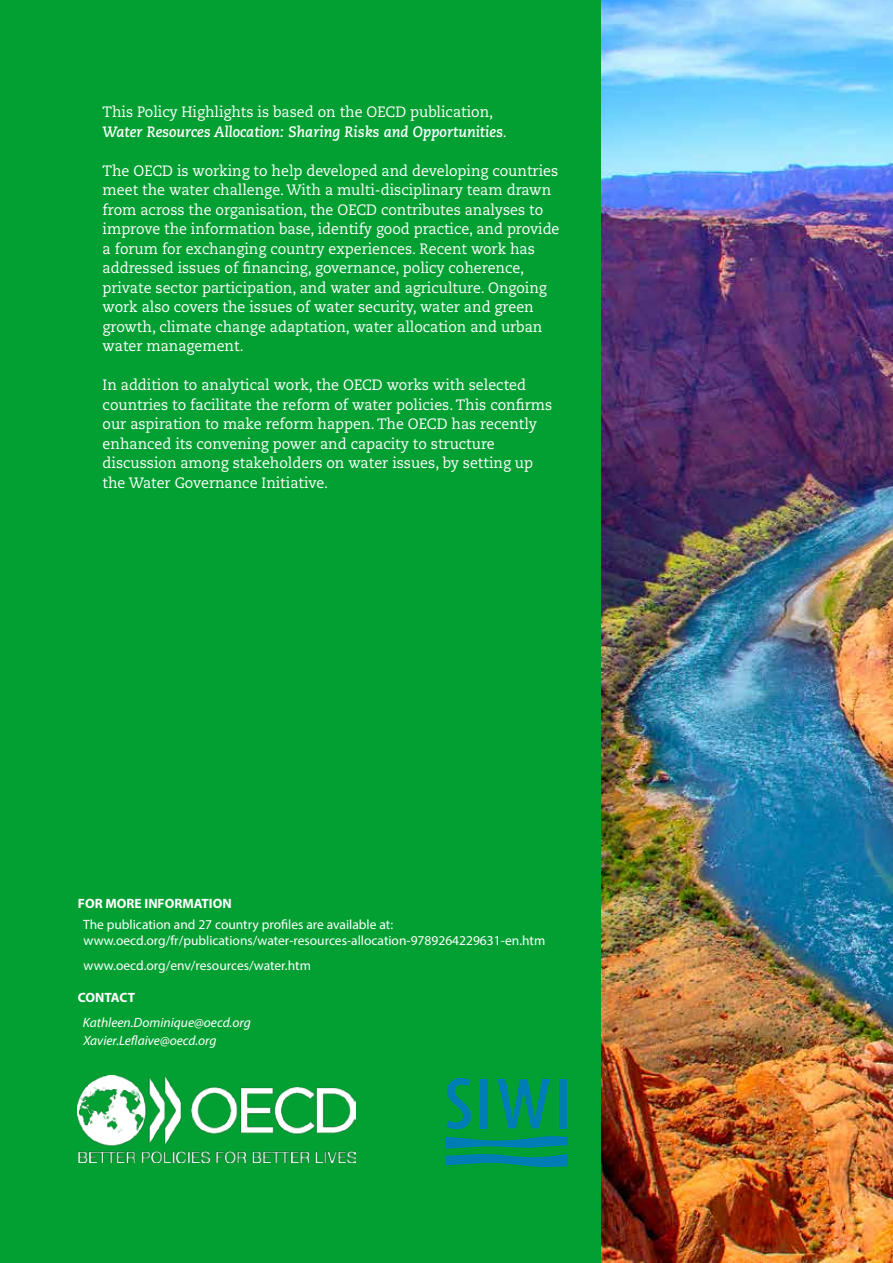
<style>
.page{position:relative;width:893px;height:1263px;background:#fff}
.page>*{position:absolute;margin:0;border:0;box-sizing:border-box;transform-origin:0 0}
.t1{font:15px/19.5px "Caecilia";color:#fff;scale:.95 1}
.t2{font:italic 700 15px/19.5px "Caecilia";color:#fff;scale:.95 1}
.t3{font:13.5px/16.2px "Myriad Pro";color:#fff}
.t4{font:italic 13.5px/18px "Myriad Pro";color:#fff}
.t5{font:700 13.5px "Myriad Pro";color:#fff}
.s1{font-weight:400;font-style:normal}
</style>
<div class="page">
<img style="left:601px;top:0;width:292px;height:1263px">
<div style="left:0;top:0;width:601px;height:1263px;background:#02a032"></div>
<img style="left:78px;top:1076px;width:277px;height:87px">
<svg style="left:445px;top:1136px;width:123px;height:31px"></svg>
<svg style="left:447px;top:1078px;width:24px;height:51px"></svg>
<div style="left:480px;top:1079px;width:8px;height:49px;background:#007db4"></div>
<svg style="left:497px;top:1079px;width:53px;height:49px"></svg>
<div style="left:559px;top:1079px;width:8px;height:49px;background:#007db4"></div>
<p class="t2" style="left:103px;top:103px;width:427px"><span class="s1">This Policy Highlights is based on the OECD publication,<br></span>Water Resources Allocation: Sharing Risks and Opportunities<span class="s1">.</span></p>
<p class="t1" style="left:103px;top:161px;width:482px">The OECD is working to help developed and developing countries meet the water challenge. With a multi-disciplinary team drawn from across the organisation, the OECD contributes analyses to improve the information base, identify good practice, and provide a forum for exchanging country experiences. Recent work has addressed issues of financing, governance, policy coherence, private sector participation, and water and agriculture. Ongoing work also covers the issues of water security, water and green growth, climate change adaptation, water allocation and urban water management.</p>
<p class="t1" style="left:103px;top:376px;width:475px">In addition to analytical work, the OECD works with selected countries to facilitate the reform of water policies. This confirms our aspiration to make reform happen. The OECD has recently enhanced its convening power and capacity to structure discussion among stakeholders on water issues, by setting up the Water Governance Initiative.</p>
<p class="t5" style="left:78px;top:895px;width:155px">FOR MORE INFORMATION</p>
<p class="t3" style="left:83px;top:916px;width:464px">The publication and 27 country profiles are available at: www.oecd.org/fr/publications/water-resources-allocation-9789264229631-en.htm</p>
<p class="t3" style="left:84px;top:957px;width:229px">www.oecd.org/env/resources/water.htm</p>
<p class="t5" style="left:78px;top:989px;width:59px">CONTACT</p>
<p class="t4" style="left:83px;top:1013px;width:169px">Kathleen.Dominique@oecd.org<br>Xavier.Leflaive@oecd.org</p>
</div>
